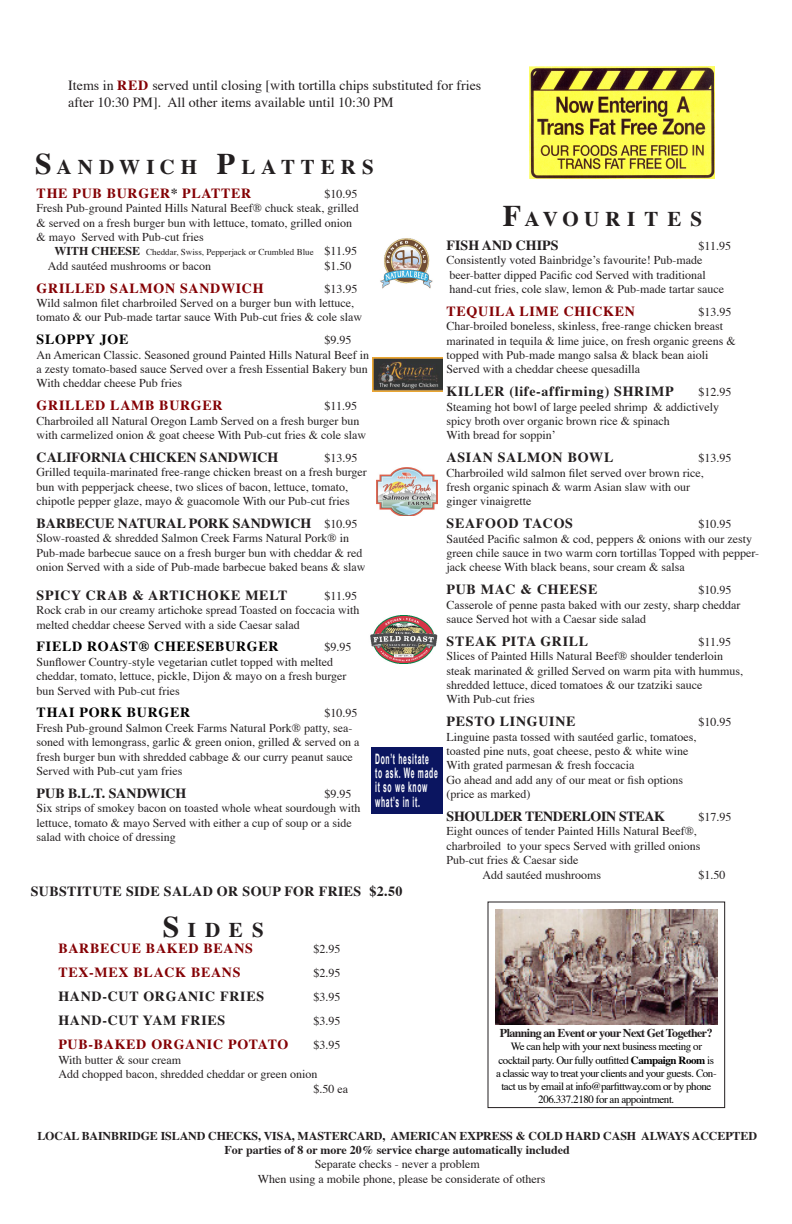
<style>
.page{position:relative;width:792px;height:1224px;background:#fff}
.page>*{position:absolute;margin:0;border:0;box-sizing:border-box;transform-origin:0 0}
.t1{font:700 21px "Times";letter-spacing:.285em;color:#231f20}
.t2{font:700 14.4px/14.4px "Arial";letter-spacing:.1em;color:#fff;scale:.47 1}
.t3{font:700 14px "Times";letter-spacing:.05em;color:#231f20}
.t4{font:700 14px "Times";letter-spacing:.05em;color:#840004}
.t5{font:14px/16.8px "Times";color:#231f20}
.t6{font:700 14px "Times";color:#231f20}
.t7{font:700 14px "Times";letter-spacing:.05em;color:#000}
.t8{font:700 14px "Times";letter-spacing:.025em;color:#231f20}
.t9{font:700 14px "Times";letter-spacing:-.025em;color:#231f20}
.t10{font:700 14px "Times";letter-spacing:-.01em;color:#231f20}
.t11{font:12px/14.4px "Times";color:#231f20}
.t12{font:700 12px/14.4px "Times";letter-spacing:-.01em;color:#231f20;text-align:center}
.t13{font:700 12px "Times";letter-spacing:-.05em;color:#231f20}
.t14{font:11px/13.2px "Times";letter-spacing:-.04em;color:#000;text-align:center}
.t15{font:9px "Times";color:#231f20}
.s1{font-weight:700;color:#840004}
.s2{font-size:30px}
.s3{color:#231f20}
.s4{font-weight:700;font-size:12px}
.s5{font-size:12px}
.s6{font-weight:400;font-size:12px}
.s7{font-weight:700}
</style>
<div class="page">
<img style="left:370px;top:615px;width:68px;height:48px">
<img style="left:380px;top:238px;width:53px;height:51px">
<img style="left:372px;top:358px;width:70px;height:34px">
<img style="left:377px;top:467px;width:61px;height:49px">
<div style="left:371px;top:747px;width:71px;height:67px;background:#0b1560"></div>
<img style="left:530px;top:67px;width:185px;height:111px">
<div style="left:487px;top:902px;width:238px;height:206px;border:1px solid #231f20"></div>
<img style="left:495px;top:909px;width:223px;height:116px">
<p class="t5" style="left:68px;top:78px;width:415px">Items in <span class="s1">RED</span> served until closing [with tortilla chips substituted for fries after 10:30 PM]. All other items available until 10:30 PM</p>
<h1 class="t1" style="left:35px;top:153px;width:340px"><span class="s2">S</span>ANDWICH <span class="s2">P</span>LATTERS</h1>
<p class="t4" style="left:37px;top:184px;width:216px">THE PUB BURGER<span class="s3">*</span> PLATTER</p>
<p class="t11" style="left:37px;top:187px;width:324px;text-indent:288px">$10.95<br>Fresh Pub-ground Painted Hills Natural Beef® chuck steak, grilled &amp; served on a fresh burger bun with lettuce, tomato, grilled onion &amp; mayo Served with Pub-cut fries</p>
<p class="t15" style="left:55px;top:247px;width:304px"><span class="s4">WITH CHEESE</span> Cheddar, Swiss, Pepperjack or Crumbled Blue <span class="s5">$11.95</span></p>
<p class="t11" style="left:48px;top:259px;width:165px">Add sautéed mushrooms or bacon</p>
<p class="t11" style="left:325px;top:259px;width:28px">$1.50</p>
<p class="t4" style="left:37px;top:278px;width:228px">GRILLED SALMON SANDWICH</p>
<p class="t11" style="left:37px;top:282px;width:327px;text-indent:288px">$13.95<br>Wild salmon filet charbroiled Served on a burger bun with lettuce, tomato &amp; our Pub-made tartar sauce With Pub-cut fries &amp; cole slaw</p>
<p class="t7" style="left:37px;top:330px;width:93px">SLOPPY JOE</p>
<p class="t11" style="left:37px;top:334px;width:334px;text-indent:288px">$9.95<br>An American Classic. Seasoned ground Painted Hills Natural Beef in a zesty tomato-based sauce Served over a fresh Essential Bakery bun With cheddar cheese Pub fries</p>
<p class="t4" style="left:37px;top:396px;width:188px">GRILLED LAMB BURGER</p>
<p class="t11" style="left:37px;top:400px;width:331px;text-indent:288px">$11.95<br>Charbroiled all Natural Oregon Lamb Served on a fresh burger bun with carmelized onion &amp; goat cheese With Pub-cut fries &amp; cole slaw</p>
<p class="t6" style="left:37px;top:448px;width:243px">CALIFORNIA CHICKEN SANDWICH</p>
<p class="t11" style="left:37px;top:451px;width:332px;text-indent:288px">$13.95<br>Grilled tequila-marinated free-range chicken breast on a fresh burger bun with pepperjack cheese, two slices of bacon, lettuce, tomato, chipotle pepper glaze, mayo &amp; guacomole With our Pub-cut fries</p>
<p class="t6" style="left:37px;top:514px;width:323px">BARBECUE NATURAL PORK SANDWICH <span class="s6">$10.95</span></p>
<p class="t11" style="left:37px;top:532px;width:330px">Slow-roasted &amp; shredded Salmon Creek Farms Natural Pork® in<br>Pub-made barbecue sauce on a fresh burger bun with cheddar &amp; red onion Served with a side of Pub-made barbecue baked beans &amp; slaw</p>
<p class="t3" style="left:37px;top:586px;width:252px">SPICY CRAB &amp; ARTICHOKE MELT</p>
<p class="t11" style="left:37px;top:589px;width:324px;text-indent:288px">$11.95<br>Rock crab in our creamy artichoke spread Toasted on foccacia with melted cheddar cheese Served with a side Caesar salad</p>
<p class="t7" style="left:37px;top:637px;width:243px">FIELD ROAST® CHEESEBURGER</p>
<p class="t11" style="left:37px;top:641px;width:316px;text-indent:288px">$9.95<br>Sunflower Country-style vegetarian cutlet topped with melted cheddar, tomato, lettuce, pickle, Dijon &amp; mayo on a fresh burger bun Served with Pub-cut fries</p>
<p class="t7" style="left:37px;top:703px;width:155px">THAI PORK BURGER</p>
<p class="t11" style="left:37px;top:707px;width:324px;text-indent:288px">$10.95<br>Fresh Pub-ground Salmon Creek Farms Natural Pork® patty, sea&shy;soned with lemongrass, garlic &amp; green onion, grilled &amp; served on a fresh burger bun with shredded cabbage &amp; our curry peanut sauce Served with Pub-cut yam fries</p>
<p class="t10" style="left:37px;top:784px;width:151px">PUB B.L.T. SANDWICH</p>
<p class="t2" style="left:375px;top:751px;width:135px">Don’t hesitate to ask. We made it so we know what’s in it.</p>
<p class="t11" style="left:37px;top:787px;width:325px;text-indent:288px">$9.95<br>Six strips of smokey bacon on toasted whole wheat sourdough with lettuce, tomato &amp; mayo Served with either a cup of soup or a side salad with choice of dressing</p>
<p class="t8" style="left:31px;top:881px;width:373px">SUBSTITUTE SIDE SALAD OR SOUP FOR FRIES $2.50</p>
<h1 class="t1" style="left:163px;top:916px;width:102px"><span class="s2">S</span>IDES</h1>
<p class="t4" style="left:58px;top:939px;width:196px">BARBECUE BAKED BEANS</p>
<p class="t11" style="left:313px;top:943px;width:28px">$2.95</p>
<p class="t4" style="left:58px;top:963px;width:184px">TEX-MEX BLACK BEANS</p>
<p class="t11" style="left:313px;top:967px;width:28px">$2.95</p>
<p class="t3" style="left:58px;top:987px;width:207px">HAND-CUT ORGANIC FRIES</p>
<p class="t11" style="left:313px;top:991px;width:28px">$3.95</p>
<p class="t3" style="left:58px;top:1011px;width:168px">HAND-CUT YAM FRIES</p>
<p class="t11" style="left:313px;top:1015px;width:28px">$3.95</p>
<p class="t4" style="left:58px;top:1035px;width:232px">PUB-BAKED ORGANIC POTATO</p>
<p class="t11" style="left:313px;top:1039px;width:28px">$3.95</p>
<p class="t11" style="left:58px;top:1053px;width:124px">With butter &amp; sour cream</p>
<p class="t11" style="left:58px;top:1068px;width:261px">Add chopped bacon, shredded cheddar or green onion</p>
<p class="t11" style="left:313px;top:1082px;width:36px">$.50 ea</p>
<h1 class="t1" style="left:503px;top:205px;width:201px"><span class="s2">F</span>AVOURI T E S</h1>
<p class="t6" style="left:447px;top:236px;width:114px">FISH AND CHIPS</p>
<p class="t11" style="left:447px;top:239px;width:286px;text-indent:252px">$11.95<br>Consistently voted Bainbridgeʼs favourite! Pub-made beer-batter dipped Pacific cod Served with traditional hand-cut fries, cole slaw, lemon &amp; Pub-made tartar sauce</p>
<p class="t4" style="left:447px;top:302px;width:190px">TEQUILA LIME CHICKEN</p>
<p class="t11" style="left:447px;top:305px;width:291px;text-indent:252px">$13.95<br>Char-broiled boneless, skinless, free-range chicken breast marinated in tequila &amp; lime juice, on fresh organic greens &amp; topped with Pub-made mango salsa &amp; black bean aioli Served with a cheddar cheese quesadilla</p>
<p class="t3" style="left:447px;top:382px;width:229px">KILLER (life-affirming) SHRIMP</p>
<p class="t11" style="left:447px;top:386px;width:287px;text-indent:252px">$12.95<br>Steaming hot bowl of large peeled shrimp &amp; addictively spicy broth over organic brown rice &amp; spinach<br>With bread for soppinʼ</p>
<p class="t3" style="left:447px;top:448px;width:168px">ASIAN SALMON BOWL</p>
<p class="t11" style="left:447px;top:452px;width:286px;text-indent:252px">$13.95<br>Charbroiled wild salmon filet served over brown rice,<br>fresh organic spinach &amp; warm Asian slaw with our<br>ginger vinaigrette</p>
<p class="t3" style="left:447px;top:514px;width:128px">SEAFOOD TACOS</p>
<p class="t11" style="left:447px;top:518px;width:314px;text-indent:252px">$10.95<br>Sautéed Pacific salmon &amp; cod, peppers &amp; onions with our zesty green chile sauce in two warm corn tortillas Topped with pepper&shy;jack cheese With black beans, sour cream &amp; salsa</p>
<p class="t3" style="left:447px;top:580px;width:152px">PUB MAC &amp; CHEESE</p>
<p class="t11" style="left:447px;top:584px;width:295px;text-indent:252px">$10.95<br>Casserole of penne pasta baked with our zesty, sharp cheddar sauce Served hot with a Caesar side salad</p>
<p class="t3" style="left:447px;top:632px;width:143px">STEAK PITA GRILL</p>
<p class="t11" style="left:447px;top:635px;width:298px;text-indent:252px">$11.95<br>Slices of Painted Hills Natural Beef® shoulder tenderloin steak marinated &amp; grilled Served on warm pita with hummus, shredded lettuce, diced tomatoes &amp; our tzatziki sauce<br>With Pub-cut fries</p>
<p class="t3" style="left:447px;top:712px;width:131px">PESTO LINGUINE</p>
<p class="t11" style="left:699px;top:716px;width:34px">$10.95</p>
<p class="t11" style="left:447px;top:730px;width:251px">Linguine pasta tossed with sautéed garlic, tomatoes, toasted pine nuts, goat cheese, pesto &amp; white wine With grated parmesan &amp; fresh foccacia<br>Go ahead and add any of our meat or fish options (price as marked)</p>
<p class="t9" style="left:447px;top:807px;width:220px">SHOULDER TENDERLOIN STEAK</p>
<p class="t11" style="left:699px;top:810px;width:34px">$17.95</p>
<p class="t11" style="left:447px;top:825px;width:252px">Eight ounces of tender Painted Hills Natural Beef®,</p>
<p class="t11" style="left:447px;top:839px;width:255px">charbroiled to your specs Served with grilled onions</p>
<p class="t11" style="left:447px;top:854px;width:133px">Pub-cut fries &amp; Caesar side</p>
<p class="t11" style="left:483px;top:868px;width:120px">Add sautéed mushrooms</p>
<p class="t11" style="left:699px;top:868px;width:28px">$1.50</p>
<p class="t13" style="left:500px;top:1025px;width:214px">Planning an Event or your Next Get Together?</p>
<p class="t14" style="left:496px;top:1041px;width:222px">We can help with your next business meeting or cocktail party. Our fully outfitted <span class="s7">Campaign Room</span> is a classic way to treat your clients and your guests. Con&shy;tact us by email at info@parfittway.com or by phone 206.337.2180 for an appointment.</p>
<p class="t12" style="left:37px;top:1129px;width:721px">LOCAL BAINBRIDGE ISLAND CHECKS, VISA, MASTERCARD, AMERICAN EXPRESS &amp; COLD HARD CASH ALWAYS ACCEPTED<br>For parties of 8 or more 20% service charge automatically included</p>
<p class="t11" style="left:258px;top:1158px;width:289px;text-indent:57px">Separate checks - never a problem<br>When using a mobile phone, please be considerate of others</p>
</div>
